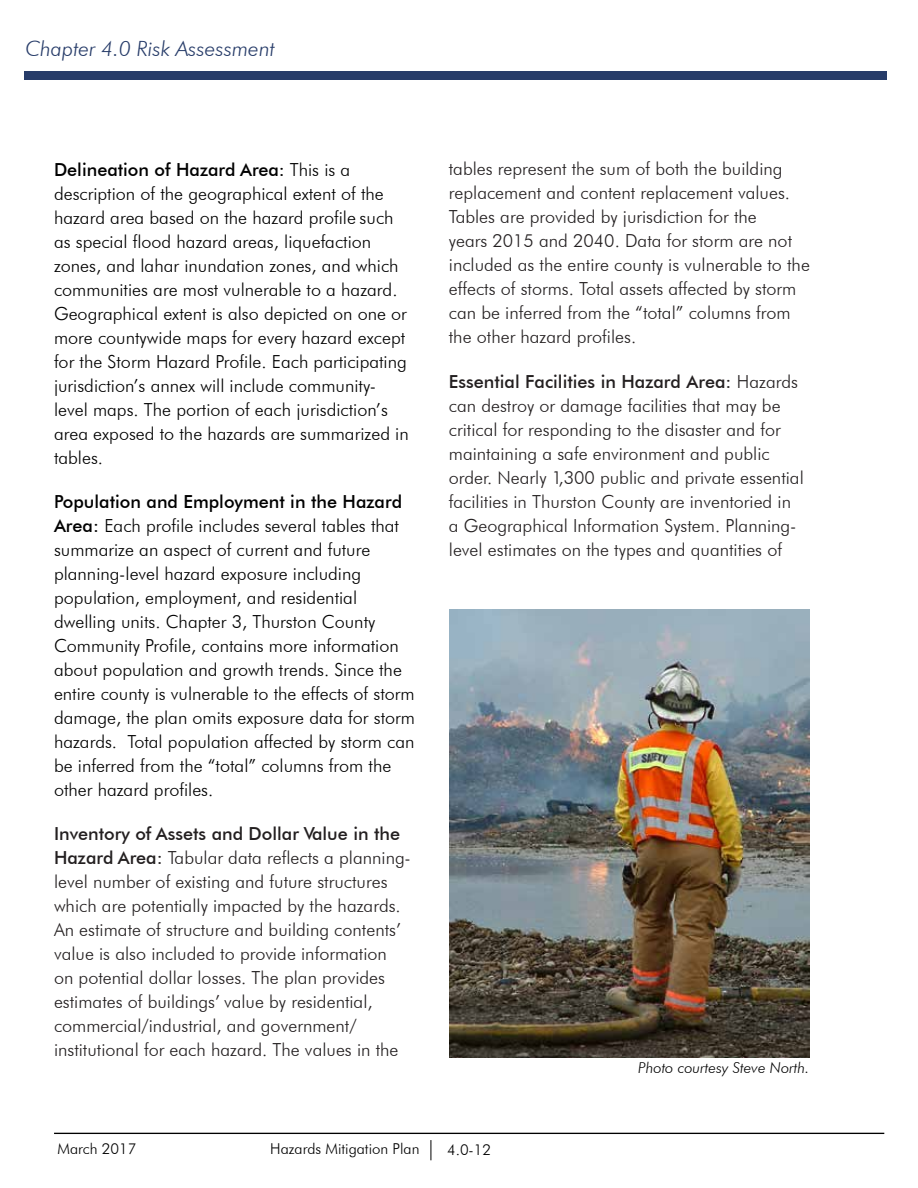
<style>
.page{position:relative;width:918px;height:1188px;background:#fff}
.page>*{position:absolute;margin:0;border:0;box-sizing:border-box;transform-origin:0 0}
.t1{font:italic 300 21px "Futura BT";color:#273c69}
.t2{font:300 18px/24px "Futura BT";color:#231f20}
.t3{font:300 18px/24px "Futura BT";color:#000}
.t4{font:300 15px "Futura BT";color:#000}
.t5{font:italic 300 15px "Futura BT";color:#000}
.s1{font-weight:500}
</style>
<div class="page">
<div style="left:24px;top:71px;width:863px;height:9px;background:#273c69"></div>
<hr style="left:54px;top:1133px;width:830px;height:1px;background:#000">
<svg style="left:431px;top:1140px;width:1px;height:20px"></svg>
<img style="left:449px;top:609px;width:360px;height:448px">
<p class="t1" style="left:26px;top:36px;width:251px">Chapter 4.0 Risk Assessment</p>
<p class="t3" style="left:54px;top:157px;width:356px"><span class="s1">Delineation of Hazard Area:</span> This is a description of the geographical extent of the hazard area based on the hazard profile such as special flood hazard areas, liquefaction zones, and lahar inundation zones, and which communities are most vulnerable to a hazard.<br>Geographical extent is also depicted on one or more countywide maps for every hazard except for the Storm Hazard Profile. Each participating jurisdiction’s annex will include community&shy;level maps. The portion of each jurisdiction’s area exposed to the hazards are summarized in tables.</p>
<p class="t3" style="left:54px;top:489px;width:363px"><span class="s1">Population and Employment in the Hazard Area:</span> Each profile includes several tables that summarize an aspect of current and future planning-level hazard exposure including population, employment, and residential dwelling units. Chapter 3, Thurston County Community Profile, contains more information about population and growth trends. Since the entire county is vulnerable to the effects of storm damage, the plan omits exposure data for storm hazards. Total population affected by storm can be inferred from the “total” columns from the other hazard profiles.</p>
<p class="t2" style="left:54px;top:821px;width:358px"><span class="s1">Inventory of Assets and Dollar Value in the Hazard Area:</span> Tabular data reflects a planning&shy;level number of existing and future structures which are potentially impacted by the hazards.<br>An estimate of structure and building contents’ value is also included to provide information on potential dollar losses. The plan provides estimates of buildings’ value by residential, commercial/industrial, and government/ institutional for each hazard. The values in the</p>
<p class="t2" style="left:449px;top:157px;width:363px">tables represent the sum of both the building replacement and content replacement values.<br>Tables are provided by jurisdiction for the<br>years 2015 and 2040. Data for storm are not included as the entire county is vulnerable to the effects of storms. Total assets affected by storm can be inferred from the “total” columns from the other hazard profiles.</p>
<p class="t2" style="left:449px;top:369px;width:356px"><span class="s1">Essential Facilities in Hazard Area:</span> Hazards can destroy or damage facilities that may be critical for responding to the disaster and for maintaining a safe environment and public order. Nearly 1,300 public and private essential facilities in Thurston County are inventoried in a Geographical Information System. Planning&shy;level estimates on the types and quantities of</p>
<p class="t5" style="left:638px;top:1059px;width:173px">Photo courtesy Steve North.</p>
<p class="t4" style="left:57px;top:1140px;width:80px">March 2017</p>
<p class="t4" style="left:270px;top:1140px;width:151px">Hazards Mitigation Plan</p>
<p class="t4" style="left:447px;top:1141px;width:46px">4.0-12</p>
</div>
